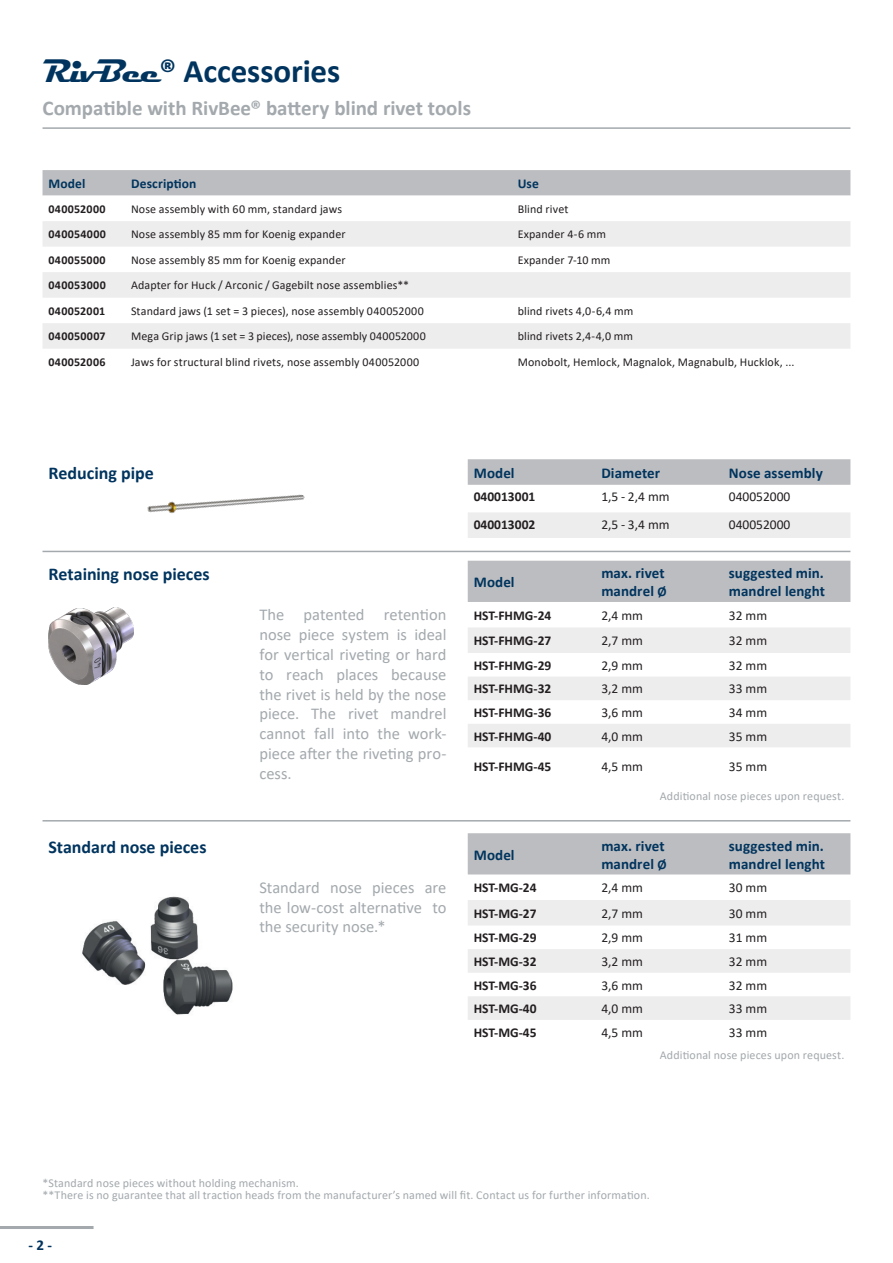
<style>
.page{position:relative;width:893px;height:1263px;background:#fff}
.page>*{position:absolute;margin:0;border:0;box-sizing:border-box;transform-origin:0 0}
.t1{font:700 33px "Calibri";letter-spacing:-.005em;color:#00345e}
.t2{font:700 21px "Calibri";color:#a3a9ad}
.t3{font:700 18px "Calibri";color:#00345e}
.t4{font:16.5px/19.8px "Calibri";color:#a3a9ad;text-align:justify}
.t5{font:700 15px/18px "Calibri";letter-spacing:.005em;color:#00345e}
.t6{font:13.5px "Calibri";color:#231f20}
.t7{font:700 13.5px "Calibri";color:#231f20}
.t8{font:700 13.5px "Calibri";letter-spacing:.01em;color:#00345e}
.t9{font:12px "Calibri";letter-spacing:.01em;color:#231f20}
.t10{font:12px "Calibri";letter-spacing:.01em;color:#a3a9ad}
.t11{font:700 12px "Calibri";letter-spacing:.025em;color:#231f20}
.s1{font-family:"Magneto"}
.s2{font-size:13.5px}
</style>
<div class="page">
<hr style="left:0;top:1226px;width:94px;height:3px;background:#a3a9ad">
<div style="left:43px;top:170px;width:807px;height:26px;background:#bcbdc0"></div>
<svg style="left:43px;top:221px;width:807px;height:128px;fill:#eeedee"></svg>
<hr style="left:43px;top:127px;width:807px;height:2px;background:#a3a9ad">
<hr style="left:43px;top:820px;width:807px;height:1px;background:#a3a9ad">
<hr style="left:43px;top:551px;width:807px;height:1px;background:#a3a9ad">
<svg style="left:468px;top:459px;width:382px;height:26px;background:#bdbec1"></svg>
<div style="left:468px;top:512px;width:382px;height:26px;background:#eeedee"></div>
<img style="left:147px;top:494px;width:158px;height:20px">
<div style="left:468px;top:561px;width:382px;height:41px;background:#bcbdc0"></div>
<svg style="left:468px;top:628px;width:382px;height:119px;fill:#eeedee"></svg>
<img style="left:49px;top:608px;width:84px;height:76px">
<div style="left:468px;top:833px;width:382px;height:41px;background:#bcbdc0"></div>
<svg style="left:468px;top:900px;width:382px;height:120px;fill:#eeedee"></svg>
<img style="left:82px;top:896px;width:151px;height:119px">
<p class="t1" style="left:43px;top:47px;width:299px"><span class="s1">RivBee</span>® Accessories</p>
<p class="t2" style="left:43px;top:93px;width:430px">Compatible with RivBee® battery blind rivet tools</p>
<p class="t8" style="left:49px;top:174px;width:39px">Model</p>
<p class="t8" style="left:131px;top:174px;width:67px">Description</p>
<p class="t8" style="left:518px;top:174px;width:23px">Use</p>
<p class="t11" style="left:49px;top:200px;width:59px">040052000</p>
<p class="t9" style="left:131px;top:201px;width:213px">Nose assembly with 60 mm, standard jaws</p>
<p class="t9" style="left:518px;top:201px;width:52px">Blind rivet</p>
<p class="t11" style="left:49px;top:226px;width:59px">040054000</p>
<p class="t9" style="left:131px;top:226px;width:216px">Nose assembly 85 mm for Koenig expander</p>
<p class="t9" style="left:518px;top:226px;width:90px">Expander 4-6 mm</p>
<p class="t11" style="left:49px;top:251px;width:59px">040055000</p>
<p class="t9" style="left:131px;top:252px;width:216px">Nose assembly 85 mm for Koenig expander</p>
<p class="t9" style="left:518px;top:252px;width:94px">Expander 7-10 mm</p>
<p class="t11" style="left:49px;top:277px;width:59px">040053000</p>
<p class="t9" style="left:131px;top:277px;width:280px">Adapter for Huck / Arconic / Gagebilt nose assemblies**</p>
<p class="t11" style="left:49px;top:302px;width:58px">040052001</p>
<p class="t9" style="left:131px;top:303px;width:294px">Standard jaws (1 set = 3 pieces), nose assembly 040052000</p>
<p class="t9" style="left:518px;top:303px;width:117px">blind rivets 4,0-6,4 mm</p>
<p class="t11" style="left:49px;top:328px;width:59px">040050007</p>
<p class="t9" style="left:131px;top:328px;width:296px">Mega Grip jaws (1 set = 3 pieces), nose assembly 040052000</p>
<p class="t9" style="left:518px;top:328px;width:117px">blind rivets 2,4-4,0 mm</p>
<p class="t11" style="left:49px;top:353px;width:59px">040052006</p>
<p class="t9" style="left:131px;top:354px;width:290px">Jaws for structural blind rivets, nose assembly 040052000</p>
<p class="t9" style="left:518px;top:354px;width:278px">Monobolt, Hemlock, Magnalok, Magnabulb, Hucklok, ...</p>
<p class="t3" style="left:49px;top:460px;width:107px">Reducing pipe</p>
<p class="t5" style="left:474px;top:463px;width:42px">Model</p>
<p class="t5" style="left:601px;top:463px;width:60px">Diameter</p>
<p class="t5" style="left:729px;top:463px;width:95px">Nose assembly</p>
<p class="t7" style="left:474px;top:487px;width:63px">040013001</p>
<p class="t6" style="left:601px;top:487px;width:70px">1,5 - 2,4 mm</p>
<p class="t6" style="left:729px;top:487px;width:63px">040052000</p>
<p class="t7" style="left:474px;top:514px;width:63px">040013002</p>
<p class="t6" style="left:601px;top:515px;width:70px">2,5 - 3,4 mm</p>
<p class="t6" style="left:729px;top:515px;width:63px">040052000</p>
<p class="t3" style="left:49px;top:561px;width:163px">Retaining nose pieces</p>
<p class="t5" style="left:474px;top:573px;width:42px">Model</p>
<p class="t5" style="left:729px;top:564px;width:98px">suggested min. mandrel lenght</p>
<p class="t5" style="left:601px;top:564px;width:65px">max. rivet</p>
<p class="t5" style="left:601px;top:582px;width:67px">mandrel <span class="s2">Ø</span></p>
<p class="t4" style="left:259px;top:604px;width:189px">The patented retention nose piece system is ideal for vertical riveting or hard to reach places because the rivet is held by the nose piece. The rivet mandrel cannot fall into the work&shy;piece after the riveting pro&shy;cess.</p>
<p class="t7" style="left:474px;top:606px;width:79px">HST-FHMG-24</p>
<p class="t6" style="left:601px;top:606px;width:43px">2,4 mm</p>
<p class="t6" style="left:729px;top:606px;width:40px">32 mm</p>
<p class="t7" style="left:474px;top:631px;width:79px">HST-FHMG-27</p>
<p class="t6" style="left:601px;top:631px;width:43px">2,7 mm</p>
<p class="t6" style="left:729px;top:631px;width:40px">32 mm</p>
<p class="t7" style="left:474px;top:656px;width:79px">HST-FHMG-29</p>
<p class="t6" style="left:601px;top:656px;width:43px">2,9 mm</p>
<p class="t6" style="left:729px;top:656px;width:40px">32 mm</p>
<p class="t7" style="left:474px;top:679px;width:79px">HST-FHMG-32</p>
<p class="t6" style="left:601px;top:680px;width:43px">3,2 mm</p>
<p class="t6" style="left:729px;top:680px;width:40px">33 mm</p>
<p class="t7" style="left:474px;top:703px;width:79px">HST-FHMG-36</p>
<p class="t6" style="left:601px;top:703px;width:43px">3,6 mm</p>
<p class="t6" style="left:729px;top:703px;width:40px">34 mm</p>
<p class="t7" style="left:474px;top:727px;width:79px">HST-FHMG-40</p>
<p class="t6" style="left:601px;top:727px;width:43px">4,0 mm</p>
<p class="t6" style="left:729px;top:727px;width:40px">35 mm</p>
<p class="t7" style="left:474px;top:757px;width:79px">HST-FHMG-45</p>
<p class="t6" style="left:601px;top:757px;width:43px">4,5 mm</p>
<p class="t6" style="left:729px;top:757px;width:40px">35 mm</p>
<p class="t10" style="left:660px;top:787px;width:186px">Additional nose pieces upon request.</p>
<p class="t3" style="left:49px;top:834px;width:160px">Standard nose pieces</p>
<p class="t5" style="left:474px;top:845px;width:42px">Model</p>
<p class="t5" style="left:601px;top:836px;width:65px">max. rivet</p>
<p class="t5" style="left:601px;top:854px;width:67px">mandrel <span class="s2">Ø</span></p>
<p class="t5" style="left:729px;top:836px;width:98px">suggested min. mandrel lenght</p>
<p class="t4" style="left:259px;top:877px;width:189px">Standard nose pieces are the low-cost alternative to the security nose.*</p>
<p class="t7" style="left:474px;top:878px;width:64px">HST-MG-24</p>
<p class="t6" style="left:601px;top:878px;width:43px">2,4 mm</p>
<p class="t6" style="left:729px;top:878px;width:40px">30 mm</p>
<p class="t7" style="left:474px;top:904px;width:64px">HST-MG-27</p>
<p class="t6" style="left:601px;top:904px;width:43px">2,7 mm</p>
<p class="t6" style="left:729px;top:904px;width:40px">30 mm</p>
<p class="t7" style="left:474px;top:928px;width:64px">HST-MG-29</p>
<p class="t6" style="left:601px;top:928px;width:43px">2,9 mm</p>
<p class="t6" style="left:729px;top:928px;width:40px">31 mm</p>
<p class="t7" style="left:474px;top:952px;width:64px">HST-MG-32</p>
<p class="t6" style="left:601px;top:952px;width:43px">3,2 mm</p>
<p class="t6" style="left:729px;top:952px;width:40px">32 mm</p>
<p class="t7" style="left:474px;top:975px;width:64px">HST-MG-36</p>
<p class="t6" style="left:601px;top:976px;width:43px">3,6 mm</p>
<p class="t6" style="left:729px;top:976px;width:40px">32 mm</p>
<p class="t7" style="left:474px;top:999px;width:64px">HST-MG-40</p>
<p class="t6" style="left:601px;top:999px;width:43px">4,0 mm</p>
<p class="t6" style="left:729px;top:999px;width:40px">33 mm</p>
<p class="t7" style="left:474px;top:1023px;width:64px">HST-MG-45</p>
<p class="t6" style="left:601px;top:1023px;width:43px">4,5 mm</p>
<p class="t6" style="left:729px;top:1023px;width:40px">33 mm</p>
<p class="t10" style="left:660px;top:1046px;width:186px">Additional nose pieces upon request.</p>
<p class="t10" style="left:43px;top:1175px;width:258px">*Standard nose pieces without holding mechanism.</p>
<p class="t10" style="left:43px;top:1187px;width:609px">**There is no guarantee that all traction heads from the manufacturer’s named will fit. Contact us for further information.</p>
<p class="t5" style="left:29px;top:1236px;width:25px">- 2 -</p>
</div>
